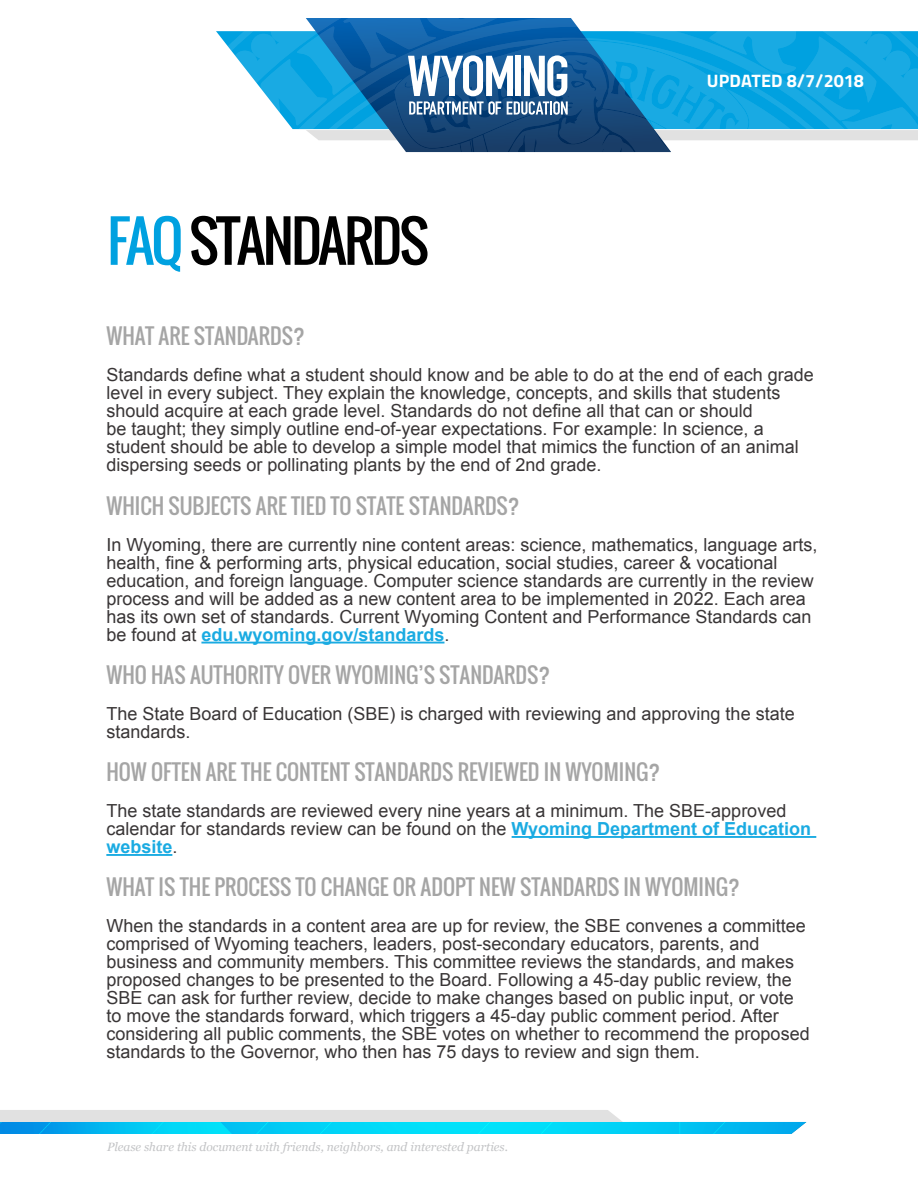
<style>
.page{position:relative;width:918px;height:1188px;background:#fff}
.page>*{position:absolute;margin:0;border:0;box-sizing:border-box;transform-origin:0 0}
.t1{font:55.5px "Oswald";letter-spacing:-.05em;color:#000}
.t2{font:21px "Oswald";color:#9b9b9b}
.t3{font:18px/18px "Arial";color:#231f20}
.t4{font:700 18px "Titillium Web";color:#fff}
.t5{font:italic 12px "Georgia";color:#c3c4c6}
.s1{color:#00a1e0}
.s2{font-weight:700;color:#00a2df}
</style>
<div class="page">
<svg style="left:216px;top:18px;width:702px;height:134px"></svg>
<svg style="left:0;top:1110px;width:806px;height:24px"></svg>
<hr style="left:201px;top:642px;width:243px;height:2px;background:#00a2df">
<hr style="left:512px;top:836px;width:304px;height:2px;background:#00a2df">
<hr style="left:106px;top:854px;width:66px;height:2px;background:#00a2df">
<p class="t1" style="left:107px;top:199px;width:323px"><span class="s1">FAQ</span> STANDARDS</p>
<p class="t4" style="left:707px;top:67px;width:159px">UPDATED 8/7/2018</p>
<p class="t2" style="left:106px;top:321px;width:200px">WHAT ARE STANDARDS?</p>
<p class="t3" style="left:106px;top:366px;width:709px">Standards define what a student should know and be able to do at the end of each grade level in every subject. They explain the knowledge, concepts, and skills that students should acquire at each grade level. Standards do not define all that can or should<br>be taught; they simply outline end-of-year expectations. For example: In science, a student should be able to develop a simple model that mimics the function of an animal dispersing seeds or pollinating plants by the end of 2nd grade.</p>
<p class="t2" style="left:106px;top:490px;width:415px">WHICH SUBJECTS ARE TIED TO STATE STANDARDS?</p>
<p class="t3" style="left:106px;top:536px;width:713px">In Wyoming, there are currently nine content areas: science, mathematics, language arts, health, fine &amp; performing arts, physical education, social studies, career &amp; vocational education, and foreign language. Computer science standards are currently in the review process and will be added as a new content area to be implemented in 2022. Each area has its own set of standards. Current Wyoming Content and Performance Standards can be found at <span class="s2">edu.wyoming.gov/standards</span>.</p>
<p class="t2" style="left:106px;top:659px;width:446px">WHO HAS AUTHORITY OVER WYOMING’S STANDARDS?</p>
<p class="t3" style="left:106px;top:705px;width:690px">The State Board of Education (SBE) is charged with reviewing and approving the state standards.</p>
<p class="t2" style="left:106px;top:756px;width:555px">HOW OFTEN ARE THE CONTENT STANDARDS REVIEWED IN WYOMING?</p>
<p class="t3" style="left:106px;top:802px;width:706px">The state standards are reviewed every nine years at a minimum. The SBE-approved calendar for standards review can be found on the <span class="s2">Wyoming Department of Education website</span>.</p>
<p class="t2" style="left:106px;top:871px;width:635px">WHAT IS THE PROCESS TO CHANGE OR ADOPT NEW STANDARDS IN WYOMING?</p>
<p class="t3" style="left:106px;top:917px;width:705px">When the standards in a content area are up for review, the SBE convenes a committee comprised of Wyoming teachers, leaders, post-secondary educators, parents, and business and community members. This committee reviews the standards, and makes proposed changes to be presented to the Board. Following a 45-day public review, the SBE can ask for further review, decide to make changes based on public input, or vote to move the standards forward, which triggers a 45-day public comment period. After considering all public comments, the SBE votes on whether to recommend the proposed standards to the Governor, who then has 75 days to review and sign them.</p>
<p class="t5" style="left:107px;top:1139px;width:402px">Please share this document with friends, neighbors, and interested parties.</p>
</div>
